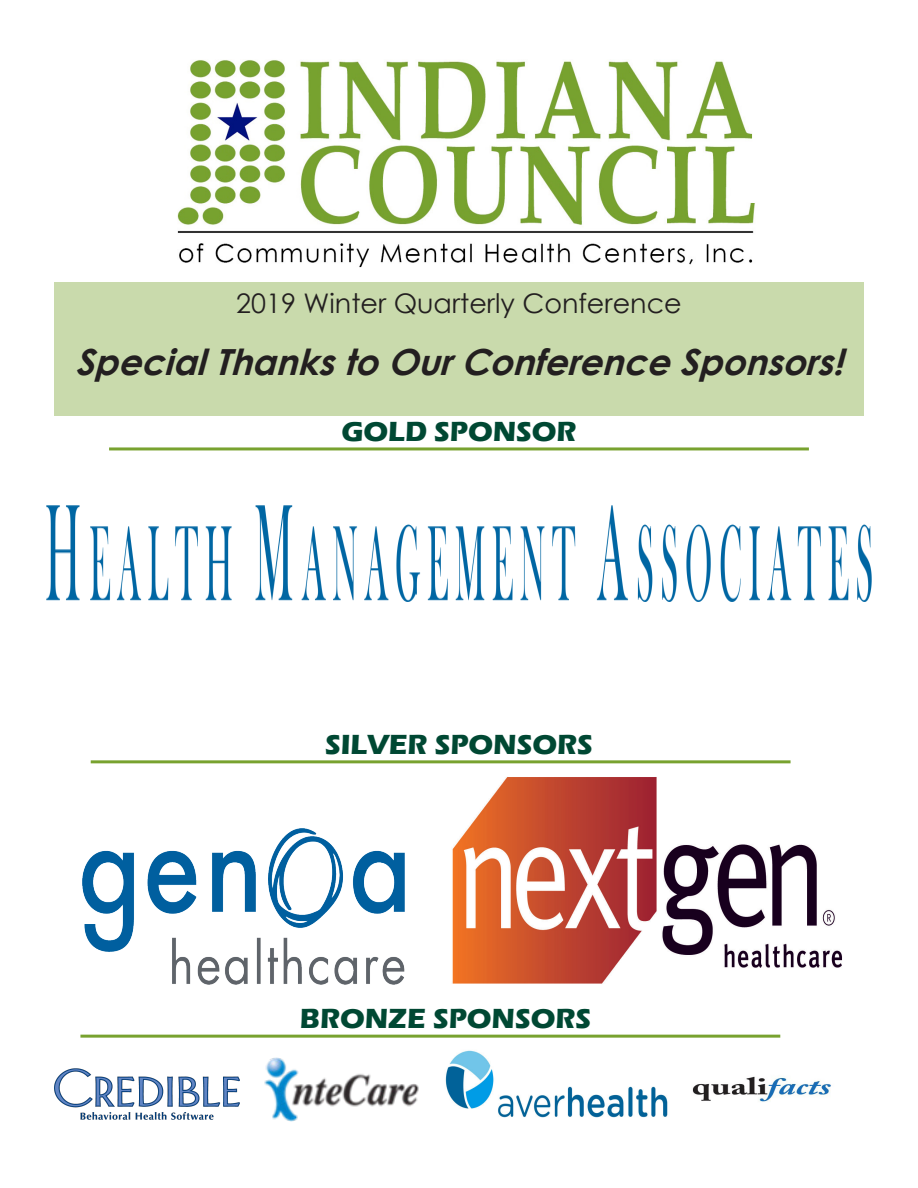
<style>
.page{position:relative;width:918px;height:1188px;background:#fff}
.page>*{position:absolute;margin:0;border:0;box-sizing:border-box;transform-origin:0 0}
.t1{font:italic 700 36px "Century Gothic";color:#231f20}
.t2{font:700 28.5px "Eras ITC";color:#004833}
.t3{font:27px "Century Gothic";color:#231f20}
</style>
<div class="page">
<div style="left:54px;top:282px;width:810px;height:134px;background:#c9daac"></div>
<img style="left:177px;top:60px;width:578px;height:208px">
<hr style="left:80px;top:1035px;width:700px;height:3px;background:#78a22f">
<img style="left:54px;top:1068px;width:186px;height:52px">
<hr style="left:91px;top:760px;width:700px;height:3px;background:#78a22f">
<img style="left:264px;top:1057px;width:155px;height:64px">
<img style="left:82px;top:829px;width:323px;height:155px">
<img style="left:452px;top:777px;width:390px;height:207px">
<hr style="left:109px;top:447px;width:700px;height:3px;background:#78a22f">
<img style="left:46px;top:505px;width:826px;height:97px">
<img style="left:445px;top:1050px;width:223px;height:68px">
<img style="left:692px;top:1076px;width:139px;height:26px">
<p class="t3" style="left:236px;top:284px;width:447px">2019 Winter Quarterly Conference</p>
<p class="t1" style="left:75px;top:334px;width:783px">SpecialThankstoOurConferenceSponsors!</p>
<p class="t2" style="left:341px;top:415px;width:237px">GOLD SPONSOR</p>
<p class="t2" style="left:325px;top:728px;width:269px">SILVER SPONSORS</p>
<p class="t2" style="left:300px;top:1002px;width:293px">BRONZE SPONSORS</p>
</div>
